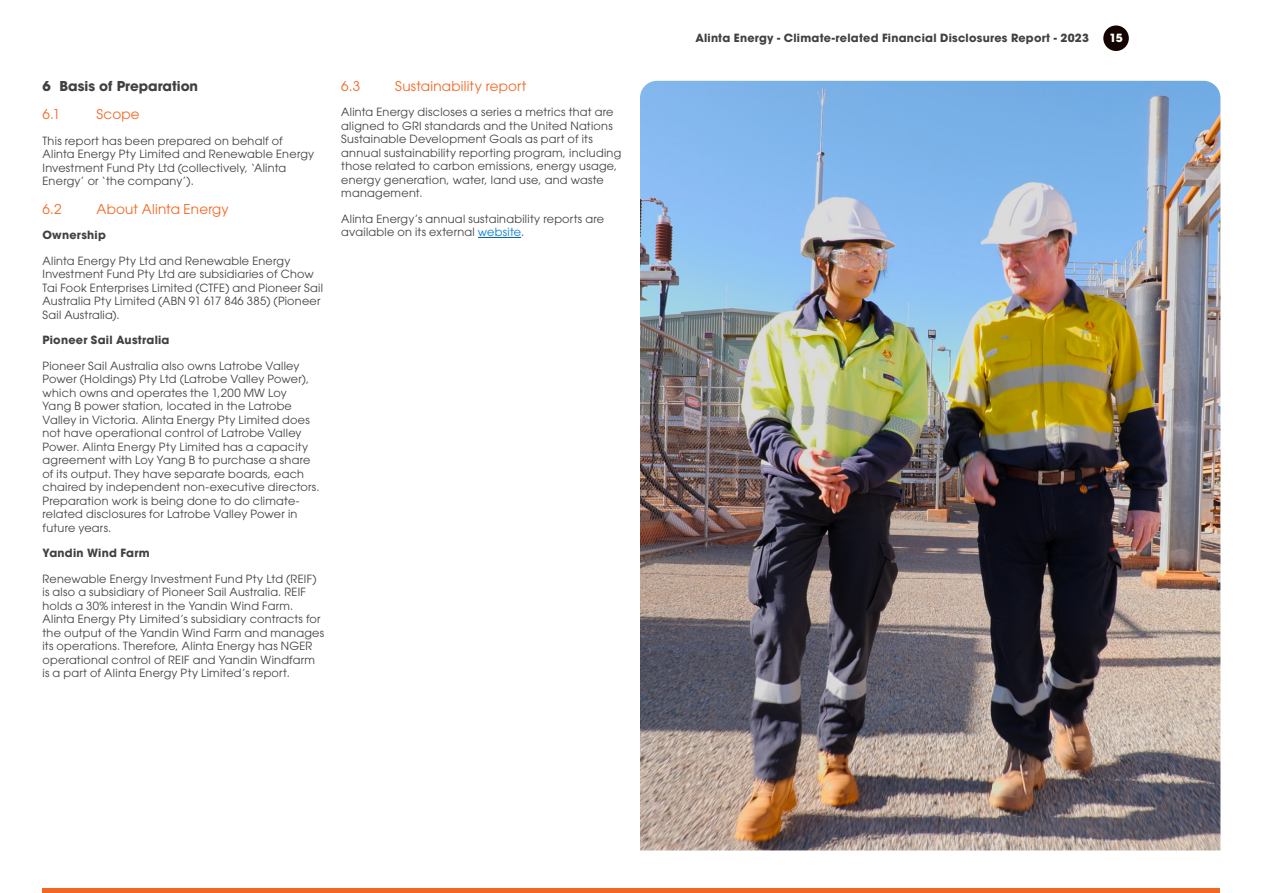
<style>
.page{position:relative;width:1263px;height:893px;background:#fff}
.page>*{position:absolute;margin:0;border:0;box-sizing:border-box;transform-origin:0 0}
.t1{font:13.5px "ITC Avant Garde Std";letter-spacing:.015em;color:#f26722}
.t2{font:700 13.5px "ITC Avant Garde Std";color:#414042}
.t3{font:11.25px/13.5px "ITC Avant Garde Std";letter-spacing:.025em;color:#414042}
.t4{font:700 11.25px "ITC Avant Garde Std";letter-spacing:.02em;color:#414042}
.t5{font:700 11.25px "ITC Avant Garde Std";color:#fff}
.s1{color:#0079d4}
</style>
<div class="page">
<div style="left:1103px;top:25px;width:26px;height:26px;background:#150500;border-radius:50%"></div>
<hr style="left:43px;top:889px;width:1177px;height:4px;background:#f26722">
<hr style="left:478px;top:237px;width:43px;height:1px;background:#005c86">
<img style="left:640px;top:81px;width:580px;height:769px">
<p class="t2" style="left:43px;top:77px;width:157px">6 Basis of Preparation</p>
<p class="t1" style="left:43px;top:106px;width:19px">6.1</p>
<p class="t1" style="left:97px;top:106px;width:45px">Scope</p>
<p class="t3" style="left:43px;top:134px;width:273px">This report has been prepared on behalf of Alinta Energy Pty Limited and Renewable Energy Investment Fund Pty Ltd (collectively, ‘Alinta Energy’ or ‘the company’).</p>
<p class="t1" style="left:43px;top:200px;width:21px">6.2</p>
<p class="t1" style="left:97px;top:200px;width:134px">About Alinta Energy</p>
<p class="t4" style="left:43px;top:228px;width:65px">Ownership</p>
<p class="t3" style="left:43px;top:254px;width:282px">Alinta Energy Pty Ltd and Renewable Energy Investment Fund Pty Ltd are subsidiaries of Chow Tai Fook Enterprises Limited (CTFE) and Pioneer Sail Australia Pty Limited (ABN 91 617 846 385) (Pioneer Sail Australia).</p>
<p class="t4" style="left:43px;top:333px;width:128px">Pioneer Sail Australia</p>
<p class="t3" style="left:43px;top:359px;width:278px">Pioneer Sail Australia also owns Latrobe Valley Power (Holdings) Pty Ltd (Latrobe Valley Power), which owns and operates the 1,200 MW Loy<br>Yang B power station, located in the Latrobe Valley in Victoria. Alinta Energy Pty Limited does not have operational control of Latrobe Valley Power. Alinta Energy Pty Limited has a capacity agreement with Loy Yang B to purchase a share of its output. They have separate boards, each chaired by independent non-executive directors.<br>Preparation work is being done to do climate&shy;related disclosures for Latrobe Valley Power in future years.</p>
<p class="t4" style="left:43px;top:546px;width:109px">Yandin Wind Farm</p>
<p class="t3" style="left:43px;top:572px;width:283px">Renewable Energy Investment Fund Pty Ltd (REIF) is also a subsidiary of Pioneer Sail Australia. REIF holds a 30% interest in the Yandin Wind Farm.<br>Alinta Energy Pty Limited’s subsidiary contracts for the output of the Yandin Wind Farm and manages its operations. Therefore, Alinta Energy has NGER operational control of REIF and Yandin Windfarm is a part of Alinta Energy Pty Limited’s report.</p>
<p class="t1" style="left:341px;top:77px;width:20px">6.3</p>
<p class="t1" style="left:395px;top:77px;width:133px">Sustainability report</p>
<p class="t3" style="left:341px;top:105px;width:282px">Alinta Energy discloses a series a metrics that are aligned to GRI standards and the United Nations Sustainable Development Goals as part of its annual sustainability reporting program, including those related to carbon emissions, energy usage, energy generation, water, land use, and waste management.</p>
<p class="t3" style="left:341px;top:212px;width:264px">Alinta Energy’s annual sustainability reports are available on its external <span class="s1">website</span>.</p>
<p class="t4" style="left:695px;top:30px;width:395px">Alinta Energy - Climate-related Financial Disclosures Report - 2023</p>
<p class="t5" style="left:1109px;top:31px;width:15px">15</p>
</div>
